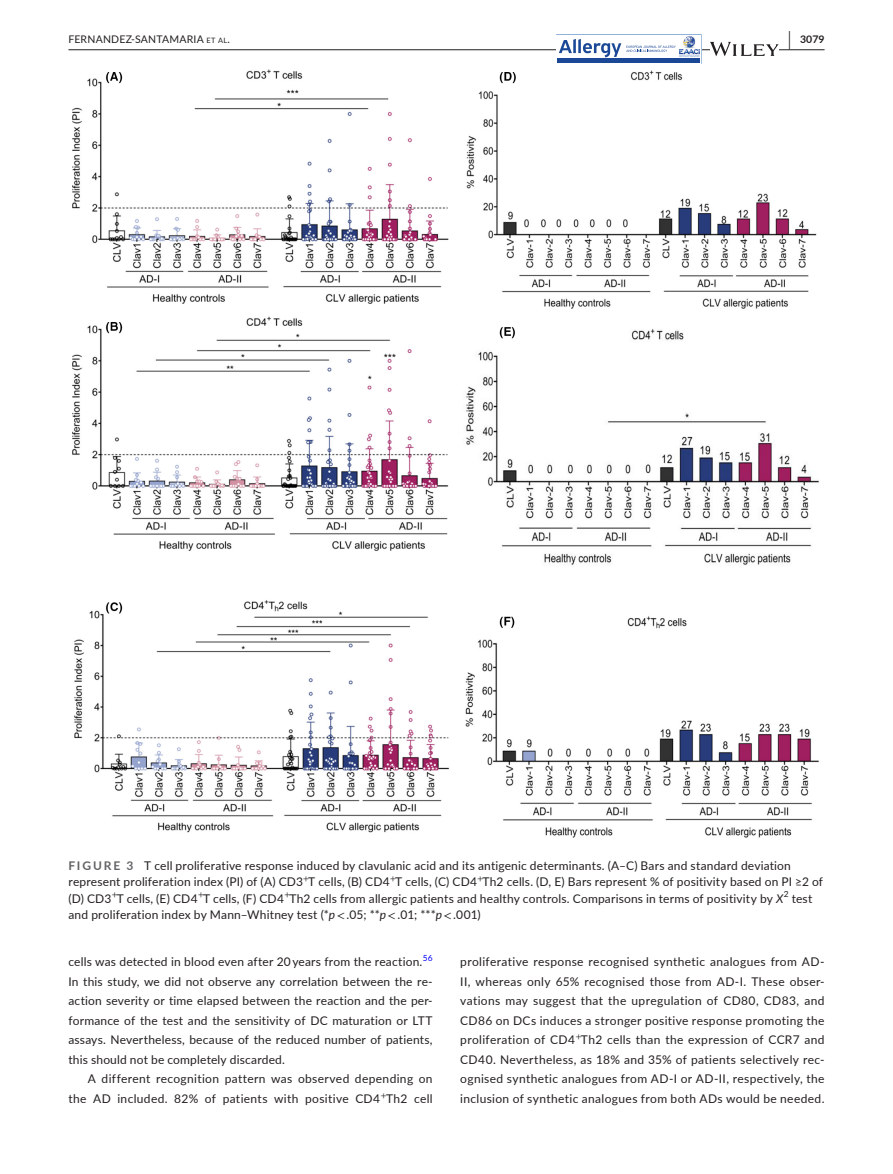
<style>
.page{position:relative;width:893px;height:1174px;background:#fff}
.page>*{position:absolute;margin:0;border:0;box-sizing:border-box;transform-origin:0 0}
.t1{font:12px/19.5px "Lato";letter-spacing:.015em;color:#231f20;text-align:justify}
.t2{font:10.5px "Lato";letter-spacing:.025em;color:#231f20}
.t3{font:700 10.5px "Lato";color:#231f20}
.t4{font:8.4px "Lato";color:#00f}
.s1{font-size:7.35px}
.s2{font-size:19.5px}
.s3{font-weight:700;color:#636366}
.s4{font-style:italic}
.s5{font-family:"STIX"}
</style>
<div class="page">
<hr style="left:68px;top:49px;width:756px;height:1px;background:#231f20">
<svg style="left:556px;top:34px;width:145px;height:29px"></svg>
<div style="left:558px;top:58px;width:142px;height:5px;background:#1b4896"></div>
<img style="left:679px;top:35px;width:22px;height:22px">
<svg style="left:710px;top:42px;width:69px;height:14px"></svg>
<img style="left:72px;top:69px;width:747px;height:768px">
<p class="t2" style="left:68px;top:31px;width:163px">FERNANDEZ-SANTAMARIA <span class="s1">et al</span>.</p>
<p class="t3" style="left:789px;top:31px;width:37px"><span class="s2">|</span> 3079</p>
<p class="t1" style="left:68px;top:856px;width:756px;line-height:16.5px;text-align:left"><span class="s3">FIGURE 3</span> T cell proliferative response induced by clavulanic acid and its antigenic determinants. (A–C) Bars and standard deviation represent proliferation index (PI) of (A) CD3<sup>+</sup>T cells, (B) CD4<sup>+</sup>T cells, (C) CD4<sup>+</sup>Th2 cells. (D, E) Bars represent % of positivity based on PI ≥2 of (D) CD3<sup>+</sup>T cells, (E) CD4<sup>+</sup>T cells, (F) CD4<sup>+</sup>Th2 cells from allergic patients and healthy controls. Comparisons in terms of positivity by <span class="s4">X</span><sup>2</sup> test and proliferation index by Mann–Whitney test (*<span class="s4">p</span><span class="s5">&lt;</span> .05; **<span class="s4">p</span><span class="s5">&lt;</span> .01; ***<span class="s4">p</span><span class="s5">&lt;</span> .001)</p>
<p class="t1" style="left:68px;top:951px;width:355px">cells was detected in blood even after 20 years from the reaction.</p>
<p class="t4" style="left:423px;top:952px;width:11px">56</p>
<p class="t1" style="left:68px;top:971px;width:366px">In this study, we did not observe any correlation between the re&shy;action severity or time elapsed between the reaction and the per&shy;formance of the test and the sensitivity of DC maturation or LTT assays. Nevertheless, because of the reduced number of patients, this should not be completely discarded.</p>
<p class="t1" style="left:68px;top:1068px;width:366px;text-align:right">A different recognition pattern was observed depending on the AD included. 82% of patients with positive CD4<sup>+</sup>Th2 cell</p>
<p class="t1" style="left:460px;top:951px;width:366px">proliferative response recognised synthetic analogues from AD-II, whereas only 65% recognised those from AD-I. These obser&shy;vations may suggest that the upregulation of CD80, CD83, and CD86 on DCs induces a stronger positive response promoting the proliferation of CD4<sup>+</sup>Th2 cells than the expression of CCR7 and CD40. Nevertheless, as 18% and 35% of patients selectively rec&shy;ognised synthetic analogues from AD-I or AD-II, respectively, the inclusion of synthetic analogues from both ADs would be needed.</p>
</div>
